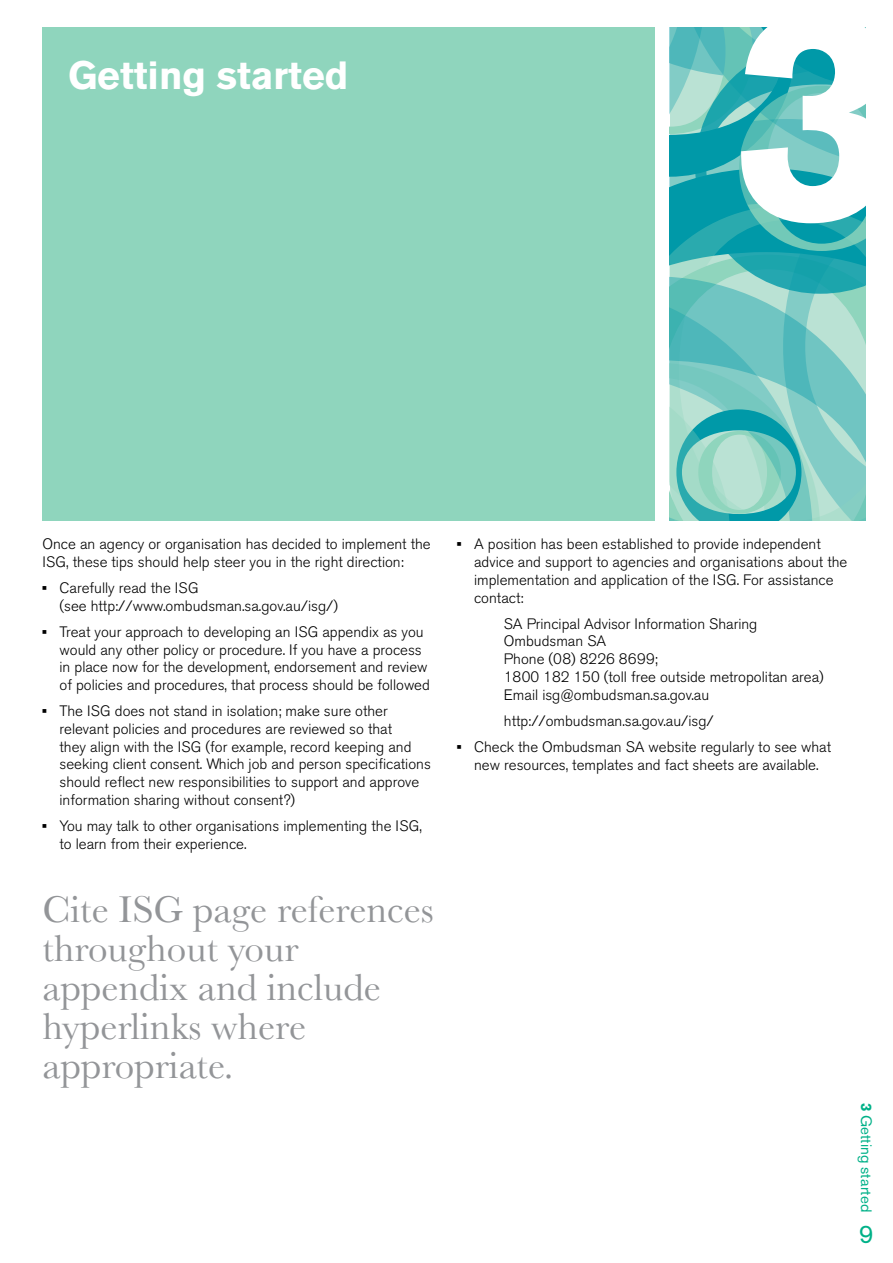
<style>
.page{position:relative;width:893px;height:1263px;background:#fff}
.page>*{position:absolute;margin:0;border:0;box-sizing:border-box;transform-origin:0 0}
.Chapter_No{font:700 300px "Akzidenz Grotesk BE";color:#fff}
.t1{font:39px/39px "Baskerville";color:#939598}
.Summary_Heading{font:700 39px "Akzidenz Grotesk BE";color:#fff}
.t2{font:25.5px "Akzidenz Grotesk BE";color:#00b188}
.Bullet{font:300 15px/17.7px "Akzidenz Grotesk BE";color:#000}
.Indent_2{font:300 15px/17.7px "Akzidenz Grotesk BE";color:#000}
.Text{font:300 15px/17.7px "Akzidenz Grotesk BE";color:#000}
.Vertical_Heading{font:15px "Akzidenz Grotesk BE";color:#00b188}
.s1{font-family:"Universal Newswith Comm Pi";font-weight:400}
.s2{font-weight:700}
</style>
<div class="page">
<div style="left:43px;top:28px;width:612px;height:493px;background:#8fd5bd"></div>
<svg style="left:670px;top:28px;width:195px;height:493px;background:#5bbdbb"></svg>
<p class="Summary_Heading" style="left:68px;top:53px;width:282px">Getting started</p>
<p class="Chapter_No" style="left:732px;top:-58px;width:170px">3</p>
<p class="Text" style="left:43px;top:535px;width:390px">Once an agency or organisation has decided to implement the<br>ISG, these tips should help steer you in the right direction:</p>
<p class="Bullet" style="left:60px;top:579px;width:280px;text-indent:-17px"><span class="s1">▪</span> Carefully read the ISG<br>(see http://www.ombudsman.sa.gov.au/isg/)</p>
<p class="Bullet" style="left:60px;top:623px;width:372px;text-indent:-17px"><span class="s1">▪</span> Treat your approach to developing an ISG appendix as you would any other policy or procedure. If you have a process in place now for the development, endorsement and review of policies and procedures, that process should be followed</p>
<p class="Bullet" style="left:60px;top:702px;width:373px;text-indent:-17px"><span class="s1">▪</span> The ISG does not stand in isolation; make sure other relevant policies and procedures are reviewed so that<br>they align with the ISG (for example, record keeping and seeking client consent. Which job and person specifications should reflect new responsibilities to support and approve information sharing without consent?)</p>
<p class="Bullet" style="left:60px;top:817px;width:364px;text-indent:-17px"><span class="s1">▪</span> You may talk to other organisations implementing the ISG, to learn from their experience.</p>
<p class="t1" style="left:43px;top:889px;width:393px">Cite ISG page references throughout your appendix and include hyperlinks where appropriate.</p>
<p class="Bullet" style="left:474px;top:536px;width:375px;text-indent:-17px"><span class="s1">▪</span> A position has been established to provide independent advice and support to agencies and organisations about the implementation and application of the ISG. For assistance contact:</p>
<p class="Indent_2" style="left:504px;top:615px;width:322px">SA Principal Advisor Information Sharing<br>Ombudsman SA<br>Phone (08) 8226 8699;<br>1800 182 150 (toll free outside metropolitan area)<br>Email isg@ombudsman.sa.gov.au</p>
<p class="Indent_2" style="left:504px;top:712px;width:211px">http://ombudsman.sa.gov.au/isg/</p>
<p class="Bullet" style="left:457px;top:738px;width:375px;text-align:center"><span class="s1">▪</span> Check the Ombudsman SA website regularly to see what new resources, templates and fact sheets are available.</p>
<p class="Vertical_Heading" style="left:875px;top:1102px;width:111px;rotate:90deg"><span class="s2">3</span> Getting started</p>
<h3 class="t2" style="left:859px;top:1219px;width:16px">9</h3>
</div>
